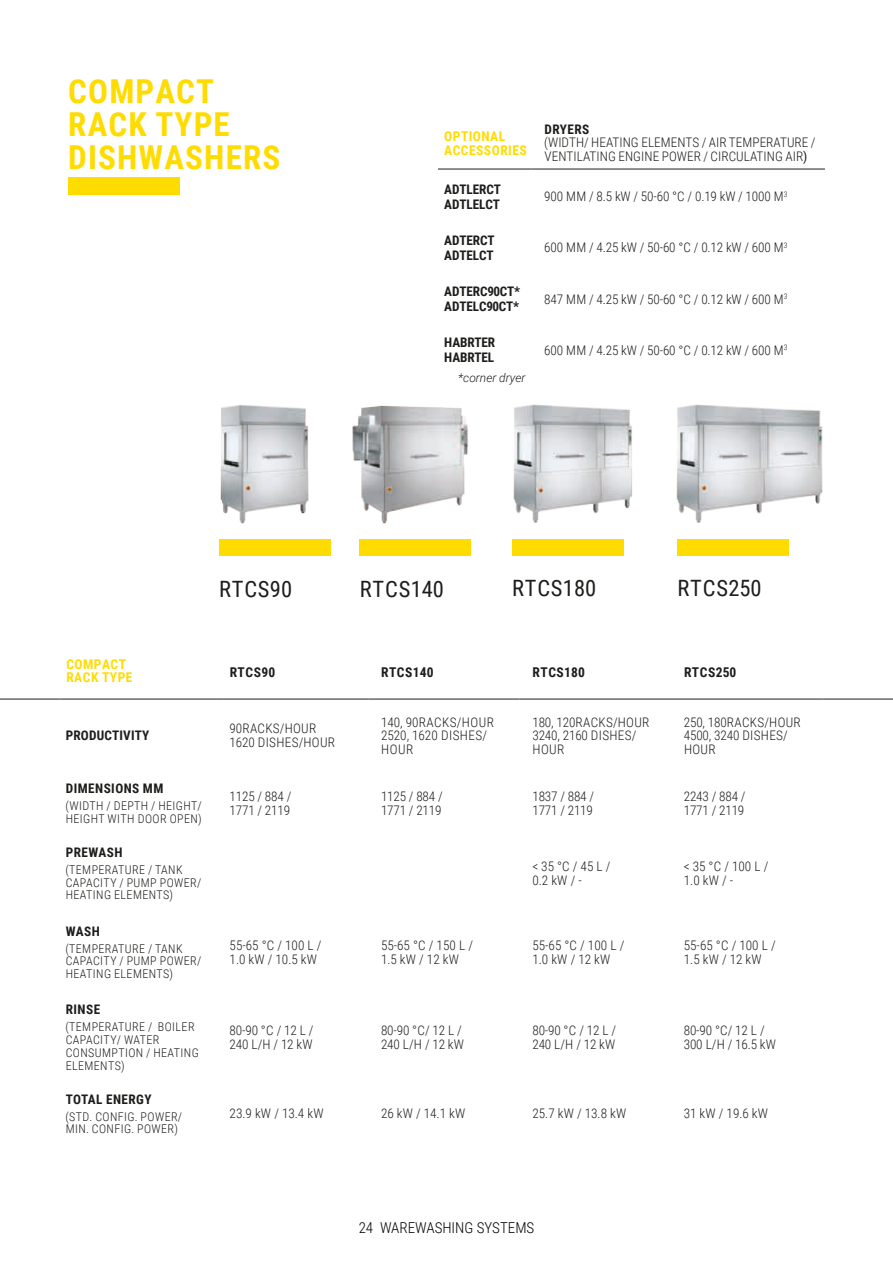
<style>
.page{position:relative;width:893px;height:1263px;background:#fff}
.page>*{position:absolute;margin:0;border:0;box-sizing:border-box;transform-origin:0 0}
.t1{font:700 33px/33px "Roboto Condensed";letter-spacing:.035em;color:#ffdc00}
.t2{font:22.5px "Roboto Condensed";letter-spacing:.035em;color:#1d1d1b}
.t3{font:300 15px "Roboto Condensed";color:#040200}
.t4{font:700 13.5px/13.5px "Roboto Condensed";letter-spacing:.035em;color:#ffdc00}
.t5{font:700 13.5px "Roboto Condensed";letter-spacing:.03em;color:#1d1d1b}
.t6{font:300 13.2px/13.5px "Roboto Condensed";color:#1d1d1b}
.t7{font:300 13.2px/13.5px "Roboto Condensed";letter-spacing:.025em;color:#1d1d1b}
.t8{font:700 13.2px/15px "Roboto Condensed";letter-spacing:-.005em;color:#1d1d1b}
.t9{font:300 13.2px/13.5px "Roboto Condensed";letter-spacing:.035em;color:#1d1d1b}
.t10{font:700 13.2px "Roboto Condensed";letter-spacing:.035em;color:#1d1d1b}
.t11{font:700 13.2px "Roboto Condensed";letter-spacing:.015em;color:#1d1d1b}
.t12{font:300 12px/12.8px "Roboto Condensed";letter-spacing:.035em;color:#1d1d1b}
.t13{font:italic 300 12px "Roboto";color:#1d1d1b}
.s1{font-weight:400}
</style>
<div class="page">
<hr style="left:0;top:699px;width:60px;height:1px;background:#1d1d1b">
<hr style="left:60px;top:699px;width:157px;height:1px;background:#1d1d1b">
<hr style="left:217px;top:699px;width:151px;height:1px;background:#1d1d1b">
<hr style="left:368px;top:699px;width:152px;height:1px;background:#1d1d1b">
<hr style="left:520px;top:699px;width:151px;height:1px;background:#1d1d1b">
<hr style="left:671px;top:699px;width:151px;height:1px;background:#1d1d1b">
<hr style="left:822px;top:699px;width:71px;height:1px;background:#1d1d1b">
<hr style="left:438px;top:169px;width:93px;height:1px;background:#1d1d1b">
<hr style="left:531px;top:169px;width:294px;height:1px;background:#1d1d1b">
<div style="left:68px;top:177px;width:112px;height:17px;background:#ffdc00"></div>
<div style="left:219px;top:539px;width:112px;height:17px;background:#ffdc00"></div>
<img style="left:220px;top:405px;width:89px;height:119px">
<div style="left:359px;top:539px;width:112px;height:17px;background:#ffdc00"></div>
<img style="left:352px;top:405px;width:116px;height:119px">
<div style="left:512px;top:539px;width:112px;height:17px;background:#ffdc00"></div>
<img style="left:513px;top:404px;width:119px;height:119px">
<div style="left:677px;top:539px;width:112px;height:17px;background:#ffdc00"></div>
<img style="left:676px;top:404px;width:147px;height:119px">
<h1 class="t1" style="left:68px;top:73px;width:214px">COMPACT<br>RACK TYPE<br>DISHWASHERS</h1>
<p class="t4" style="left:444px;top:129px;width:84px">OPTIONAL<br>ACCESSORIES</p>
<p class="t8" style="left:544px;top:121px;width:46px">DRYERS</p>
<p class="t6" style="left:544px;top:135px;width:273px">(WIDTH/ HEATING ELEMENTS / AIR TEMPERATURE /<br>VENTILATING ENGINE POWER / CIRCULATING AIR<span class="s1">)</span></p>
<p class="t8" style="left:444px;top:181px;width:58px">ADTLERCT<br>ADTLELCT</p>
<p class="t6" style="left:544px;top:190px;width:245px">900 MM / 8.5 kW / 50-60 °C / 0.19 kW / 1000 M<sup>3</sup></p>
<p class="t8" style="left:444px;top:232px;width:52px">ADTERCT<br>ADTELCT</p>
<p class="t6" style="left:544px;top:241px;width:245px">600 MM / 4.25 kW / 50-60 °C / 0.12 kW / 600 M<sup>3</sup></p>
<p class="t8" style="left:444px;top:283px;width:77px">ADTERC90CT*<br>ADTELC90CT*</p>
<p class="t6" style="left:544px;top:292px;width:245px">847 MM / 4.25 kW / 50-60 °C / 0.12 kW / 600 M<sup>3</sup></p>
<p class="t8" style="left:444px;top:334px;width:53px">HABRTER<br>HABRTEL</p>
<p class="t6" style="left:544px;top:343px;width:245px">600 MM / 4.25 kW / 50-60 °C / 0.12 kW / 600 M<sup>3</sup></p>
<p class="t13" style="left:458px;top:369px;width:69px">*corner dryer</p>
<p class="t4" style="left:66px;top:657px;width:68px">COMPACT<br>RACK TYPE</p>
<h2 class="t2" style="left:219px;top:573px;width:75px">RTCS90</h2>
<h2 class="t2" style="left:360px;top:573px;width:86px">RTCS140</h2>
<h2 class="t2" style="left:512px;top:573px;width:86px">RTCS180</h2>
<h2 class="t2" style="left:677px;top:573px;width:86px">RTCS250</h2>
<p class="t5" style="left:230px;top:662px;width:47px">RTCS90</p>
<p class="t5" style="left:381px;top:662px;width:54px">RTCS140</p>
<p class="t5" style="left:533px;top:662px;width:54px">RTCS180</p>
<p class="t5" style="left:684px;top:662px;width:54px">RTCS250</p>
<p class="t11" style="left:66px;top:726px;width:85px">PRODUCTIVITY</p>
<p class="t7" style="left:230px;top:721px;width:107px">90RACKS/HOUR<br>1620 DISHES/HOUR</p>
<p class="t9" style="left:381px;top:714px;width:114px">140, 90RACKS/HOUR<br>2520, 1620 DISHES/<br>HOUR</p>
<p class="t7" style="left:532px;top:714px;width:119px">180, 120RACKS/HOUR<br>3240, 2160 DISHES/<br>HOUR</p>
<p class="t7" style="left:684px;top:715px;width:119px">250, 180RACKS/HOUR<br>4500, 3240 DISHES/<br>HOUR</p>
<p class="t10" style="left:66px;top:779px;width:99px">DIMENSIONS MM</p>
<p class="t12" style="left:66px;top:799px;width:138px">(WIDTH / DEPTH / HEIGHT/<br>HEIGHT WITH DOOR OPEN)</p>
<p class="t6" style="left:230px;top:789px;width:63px">1125 / 884 /<br>1771 / 2119</p>
<p class="t6" style="left:381px;top:789px;width:63px">1125 / 884 /<br>1771 / 2119</p>
<p class="t6" style="left:532px;top:789px;width:63px">1837 / 884 /<br>1771 / 2119</p>
<p class="t6" style="left:684px;top:789px;width:63px">2243 / 884 /<br>1771 / 2119</p>
<p class="t10" style="left:66px;top:843px;width:58px">PREWASH</p>
<p class="t12" style="left:66px;top:863px;width:137px">(TEMPERATURE / TANK<br>CAPACITY / PUMP POWER/<br>HEATING ELEMENTS)</p>
<p class="t6" style="left:532px;top:859px;width:80px">&lt; 35 °C / 45 L /<br>0.2 kW / -</p>
<p class="t6" style="left:684px;top:859px;width:86px">&lt; 35 °C / 100 L /<br>1.0 kW / -</p>
<p class="t8" style="left:66px;top:923px;width:36px">WASH</p>
<p class="t12" style="left:66px;top:941px;width:137px">(TEMPERATURE / TANK<br>CAPACITY / PUMP POWER/<br>HEATING ELEMENTS)</p>
<p class="t6" style="left:230px;top:938px;width:94px">55-65 °C / 100 L /<br>1.0 kW / 10.5 kW</p>
<p class="t6" style="left:381px;top:938px;width:94px">55-65 °C / 150 L /<br>1.5 kW / 12 kW</p>
<p class="t6" style="left:532px;top:938px;width:94px">55-65 °C / 100 L /<br>1.0 kW / 12 kW</p>
<p class="t6" style="left:684px;top:938px;width:94px">55-65 °C / 100 L /<br>1.5 kW / 12 kW</p>
<p class="t8" style="left:66px;top:1001px;width:36px">RINSE</p>
<p class="t12" style="left:66px;top:1020px;width:135px">(TEMPERATURE / BOILER<br>CAPACITY/ WATER<br>CONSUMPTION / HEATING<br>ELEMENTS)</p>
<p class="t6" style="left:230px;top:1023px;width:85px">80-90 °C / 12 L /<br>240 L/H / 12 kW</p>
<p class="t6" style="left:381px;top:1023px;width:85px">80-90 °C/ 12 L /<br>240 L/H / 12 kW</p>
<p class="t6" style="left:532px;top:1023px;width:85px">80-90 °C / 12 L /<br>240 L/H / 12 kW</p>
<p class="t6" style="left:684px;top:1023px;width:94px">80-90 °C/ 12 L /<br>300 L/H / 16.5 kW</p>
<p class="t10" style="left:66px;top:1090px;width:87px">TOTAL ENERGY</p>
<p class="t12" style="left:66px;top:1109px;width:118px">(STD. CONFIG. POWER/<br>MIN. CONFIG. POWER)</p>
<p class="t6" style="left:230px;top:1106px;width:95px">23.9 kW / 13.4 kW</p>
<p class="t6" style="left:381px;top:1106px;width:86px">26 kW / 14.1 kW</p>
<p class="t6" style="left:532px;top:1106px;width:95px">25.7 kW / 13.8 kW</p>
<p class="t6" style="left:684px;top:1106px;width:86px">31 kW / 19.6 kW</p>
<p class="t3" style="left:359px;top:1217px;width:177px">24 WAREWASHING SYSTEMS</p>
</div>
